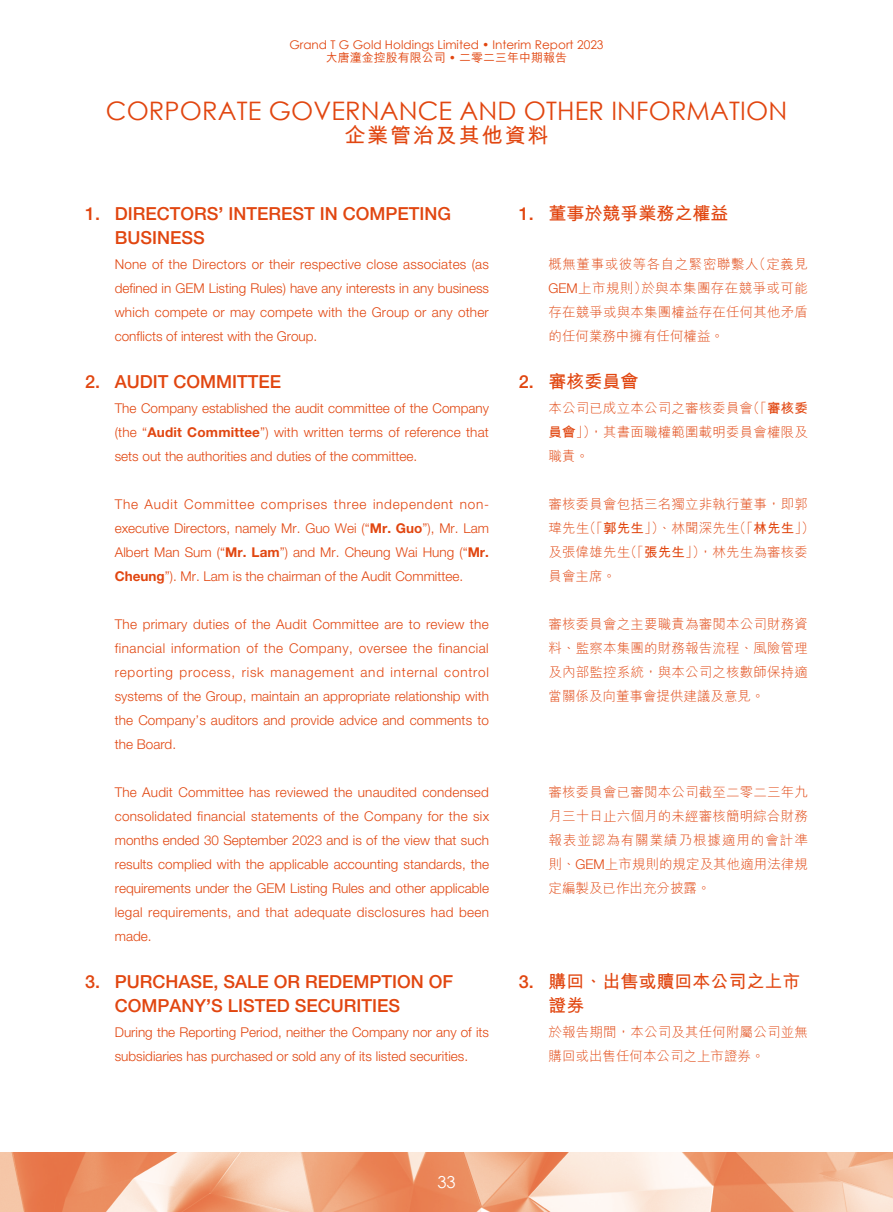
<style>
.page{position:relative;width:893px;height:1212px;background:#fff}
.page>*{position:absolute;margin:0;border:0;box-sizing:border-box;transform-origin:0 0}
.t1{font:25.5px "Century Gothic";letter-spacing:.005em;color:#e14610}
.t2{font:700 21px "M Hei HK";letter-spacing:.09em;color:#e14610}
.t3{font:500 18px/24px "Helvetica Neue LT Std";color:#e14610}
.t4{font:700 18px/24px "M Hei HK";color:#e14610}
.t5{font:16.5px "Century Gothic";color:#fff}
.t6{font:300 13.5px/24px "Helvetica Neue LT Std";color:#e14610;text-align:justify}
.t7{font:300 13.5px/24px "M Hei HK";letter-spacing:.01em;color:#e14610;text-align:justify}
.t8{font:12px "Century Gothic";color:#e14610}
.t9{font:500 12px "M Hei HK";color:#e14610}
.s1{font-family:"Century Gothic";font-weight:400}
.s2{font-weight:700}
.s3{font-family:"Helvetica Neue LT Std";font-weight:500}
.s4{font-family:"Helvetica Neue LT Std"}
</style>
<div class="page">
<img style="left:0;top:1152px;width:893px;height:60px">
<p class="t8" style="left:289px;top:36px;width:316px">Grand T G Gold Holdings Limited • Interim Report 2023</p>
<p class="t9" style="left:326px;top:49px;width:243px">大唐潼金控股有限公司 <span class="s1">•</span> 二零二三年中期報告</p>
<h1 class="t1" style="left:106px;top:93px;width:683px">CORPORATE GOVERNANCE AND OTHER INFORMATION</h1>
<h2 class="t2" style="left:344px;top:120px;width:206px">企業管治及其他資料</h2>
<h3 class="t3" style="left:115px;top:202px;width:338px;text-indent:-30px">1. DIRECTORS<span class="s2">’</span> INTEREST IN COMPETING<br>BUSINESS</h3>
<p class="t6" style="left:115px;top:252px;width:376px">None of the Directors or their respective close associates (as defined in GEM Listing Rules) have any interests in any business which compete or may compete with the Group or any other conflicts of interest with the Group.</p>
<h3 class="t3" style="left:85px;top:370px;width:198px">2. AUDIT COMMITTEE</h3>
<p class="t6" style="left:115px;top:396px;width:376px">The Company established the audit committee of the Company (the “<span class="s2">Audit Committee</span>”) with written terms of reference that sets out the authorities and duties of the committee.</p>
<p class="t6" style="left:115px;top:492px;width:376px">The Audit Committee comprises three independent non&shy;executive Directors, namely Mr. Guo Wei (“<span class="s2">Mr. Guo</span>”), Mr. Lam Albert Man Sum (“<span class="s2">Mr. Lam</span>”) and Mr. Cheung Wai Hung (“<span class="s2">Mr.<br>Cheung</span>”). Mr. Lam is the chairman of the Audit Committee.</p>
<p class="t6" style="left:115px;top:612px;width:376px">The primary duties of the Audit Committee are to review the financial information of the Company, oversee the financial reporting process, risk management and internal control systems of the Group, maintain an appropriate relationship with the Company’s auditors and provide advice and comments to the Board.</p>
<p class="t6" style="left:115px;top:780px;width:376px">The Audit Committee has reviewed the unaudited condensed consolidated financial statements of the Company for the six months ended 30 September 2023 and is of the view that such results complied with the applicable accounting standards, the requirements under the GEM Listing Rules and other applicable legal requirements, and that adequate disclosures had been made.</p>
<h3 class="t3" style="left:115px;top:970px;width:340px;text-indent:-30px">3. PURCHASE, SALE OR REDEMPTION OF<br>COMPANY<span class="s2">’</span>S LISTED SECURITIES</h3>
<p class="t6" style="left:115px;top:1020px;width:376px">During the Reporting Period, neither the Company nor any of its subsidiaries has purchased or sold any of its listed securities.</p>
<h3 class="t4" style="left:519px;top:200px;width:211px"><span class="s3">1.</span> 董事於競爭業務之權益</h3>
<p class="t7" style="left:549px;top:252px;width:261px">概無董事或彼等各自之緊密聯繫人（定義見<span class="s4">GEM</span>上市規則）於與本集團存在競爭或可能存在競爭或與本集團權益存在任何其他矛盾的任何業務中擁有任何權益。</p>
<h3 class="t4" style="left:519px;top:368px;width:121px"><span class="s3">2.</span> 審核委員會</h3>
<p class="t7" style="left:549px;top:396px;width:261px">本公司已成立本公司之審核委員會（「<span class="s2">審核委員會</span>」），其書面職權範圍載明委員會權限及職責。</p>
<p class="t7" style="left:549px;top:492px;width:268px;text-align:left">審核委員會包括三名獨立非執行董事，即郭瑋先生（「<span class="s2">郭先生</span>」）、林聞深先生（「<span class="s2">林先生</span>」）及張偉雄先生（「<span class="s2">張先生</span>」），林先生為審核委員會主席。</p>
<p class="t7" style="left:549px;top:612px;width:261px">審核委員會之主要職責為審閱本公司財務資料、監察本集團的財務報告流程、風險管理及內部監控系統，與本公司之核數師保持適當關係及向董事會提供建議及意見。</p>
<p class="t7" style="left:549px;top:780px;width:261px">審核委員會已審閱本公司截至二零二三年九月三十日止六個月的未經審核簡明綜合財務報表並認為有關業績乃根據適用的會計準則、<span class="s4">GEM</span>上市規則的規定及其他適用法律規定編製及已作出充分披露。</p>
<h3 class="t4" style="left:549px;top:968px;width:253px;text-indent:-30px"><span class="s3">3.</span> 購回、出售或贖回本公司之上市證券</h3>
<p class="t7" style="left:549px;top:1020px;width:261px">於報告期間，本公司及其任何附屬公司並無購回或出售任何本公司之上市證券。</p>
<p class="t5" style="left:437px;top:1170px;width:20px">33</p>
</div>
